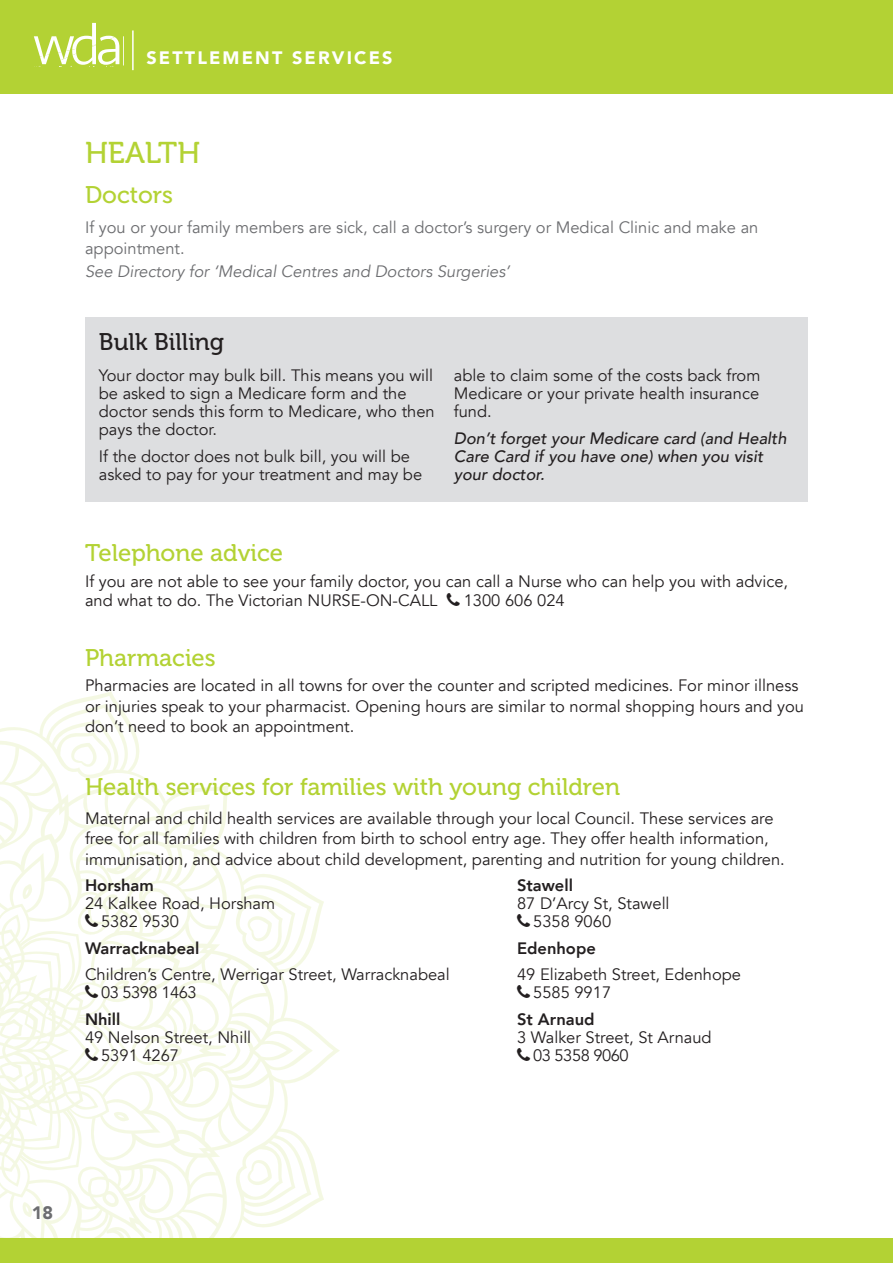
<style>
.page{position:relative;width:893px;height:1263px;background:#fff}
.page>*{position:absolute;margin:0;border:0;box-sizing:border-box;transform-origin:0 0}
.t1{font:30px "Museo 500";color:#b3d234}
.t2{font:24px "Museo 500";color:#b3d234}
.t3{font:24px "Museo 500";color:#231f20}
.t4{font:600 18.6px "Myriad Pro";color:#fff}
.t5{font:900 18px "Avenir";letter-spacing:.12em;color:#fff}
.t6{font:900 18px "Avenir";color:#6c6d70}
.t7{font:16.5px/18px "Avenir";color:#231f20}
.t8{font:16.5px/21px "Avenir";color:#6c6d70}
.t9{font:italic 500 16.5px/18px "Avenir";color:#231f20}
.t10{font:italic 16.5px "Avenir";color:#6c6d70}
.t11{font:800 16.5px "Avenir";color:#231f20}
.t12{font:16.5px "Avenir";letter-spacing:-.03em;color:#231f20}
.s1{font-family:"Myriad Pro";font-weight:600;font-size:18.6px}
</style>
<div class="page">
<svg style="left:0;top:691px;width:340px;height:535px"></svg>
<svg style="left:0;top:743px;width:272px;height:495px"></svg>
<div style="left:0;top:1238px;width:893px;height:25px;background:#b3d234"></div>
<div style="left:0;top:0;width:893px;height:94px;background:#b3d234"></div>
<svg style="left:34px;top:23px;width:85px;height:44px"></svg>
<hr style="left:132px;top:30px;width:2px;height:40px;background:#fff">
<div style="left:85px;top:317px;width:723px;height:185px;background:#dddee0"></div>
<svg style="left:0;top:884px;width:129px;height:333px"></svg>
<p class="t5" style="left:128px;top:43px;width:266px"><span class="s1">Ser</span>SETTLEMENT SERVICES</p>
<p class="t4" style="left:154px;top:47px;width:41px">vices</p>
<p class="t1" style="left:85px;top:136px;width:117px">HEALTH</p>
<p class="t2" style="left:85px;top:182px;width:90px">Doctors</p>
<p class="t8" style="left:85px;top:217px;width:675px">If you or your family members are sick, call a doctor’s surgery or Medical Clinic and make an appointment.</p>
<p class="t10" style="left:85px;top:262px;width:426px">See Directory for ‘Medical Centres and Doctors Surgeries’</p>
<p class="t3" style="left:99px;top:329px;width:127px">Bulk Billing</p>
<p class="t7" style="left:99px;top:367px;width:337px">Your doctor may bulk bill. This means you will be asked to sign a Medicare form and the doctor sends this form to Medicare, who then pays the doctor.</p>
<p class="t7" style="left:99px;top:447px;width:325px">If the doctor does not bulk bill, you will be asked to pay for your treatment and may be</p>
<p class="t7" style="left:454px;top:367px;width:308px;text-align:justify">able to claim some of the costs back from Medicare or your private health insurance fund.</p>
<p class="t9" style="left:454px;top:429px;width:334px">Don’t forget your Medicare card (and Health<br>Care Card if you have one) when you visit your doctor.</p>
<p class="t2" style="left:85px;top:540px;width:200px">Telephone advice</p>
<p class="t7" style="left:85px;top:571px;width:705px;line-height:19.5px">If you are not able to see your family doctor, you can call a Nurse who can help you with advice, and what to do. The Victorian NURSE-ON-CALL</p>
<p class="t7" style="left:464px;top:592px;width:102px">1300 606 024</p>
<p class="t2" style="left:85px;top:645px;width:132px">Pharmacies</p>
<p class="t7" style="left:85px;top:675px;width:720px;line-height:21px">Pharmacies are located in all towns for over the counter and scripted medicines. For minor illness or injuries speak to your pharmacist. Opening hours are similar to normal shopping hours and you</p>
<p class="t7" style="left:85px;top:717px;width:271px">don’t need to book an appointment.</p>
<p class="t2" style="left:85px;top:773px;width:536px">Health services for families with young children</p>
<p class="t7" style="left:85px;top:809px;width:690px;line-height:19.5px">Maternal and child health services are available through your local Council. These services are free for all families with children from birth to school entry age. They offer health information,</p>
<p class="t7" style="left:85px;top:850px;width:701px">immunisation, and advice about child development, parenting and nutrition for young children.</p>
<p class="t11" style="left:85px;top:873px;width:70px">Horsham</p>
<p class="t11" style="left:517px;top:873px;width:57px">Stawell</p>
<p class="t7" style="left:85px;top:895px;width:192px">24 Kalkee Road, Horsham</p>
<p class="t7" style="left:517px;top:895px;width:154px">87 D’Arcy St, Stawell</p>
<p class="t7" style="left:101px;top:913px;width:79px">5382 9530</p>
<p class="t7" style="left:533px;top:913px;width:79px">5358 9060</p>
<p class="t11" style="left:85px;top:935px;width:116px">Warracknabeal</p>
<p class="t11" style="left:517px;top:935px;width:80px">Edenhope</p>
<p class="t7" style="left:85px;top:966px;width:366px">Children’s Centre, Werrigar Street, Warracknabeal</p>
<p class="t7" style="left:517px;top:966px;width:225px">49 Elizabeth Street, Edenhope</p>
<p class="t12" style="left:101px;top:983px;width:97px">03 5398 1463</p>
<p class="t7" style="left:533px;top:984px;width:79px">5585 9917</p>
<p class="t11" style="left:85px;top:1006px;width:37px">Nhill</p>
<p class="t11" style="left:517px;top:1006px;width:79px">St Arnaud</p>
<p class="t7" style="left:85px;top:1028px;width:168px">49 Nelson Street, Nhill</p>
<p class="t7" style="left:517px;top:1028px;width:196px">3 Walker Street, St Arnaud</p>
<p class="t7" style="left:101px;top:1046px;width:79px">5391 4267</p>
<p class="t12" style="left:533px;top:1045px;width:97px">03 5358 9060</p>
<p class="t6" style="left:32px;top:1197px;width:23px">18</p>
</div>
